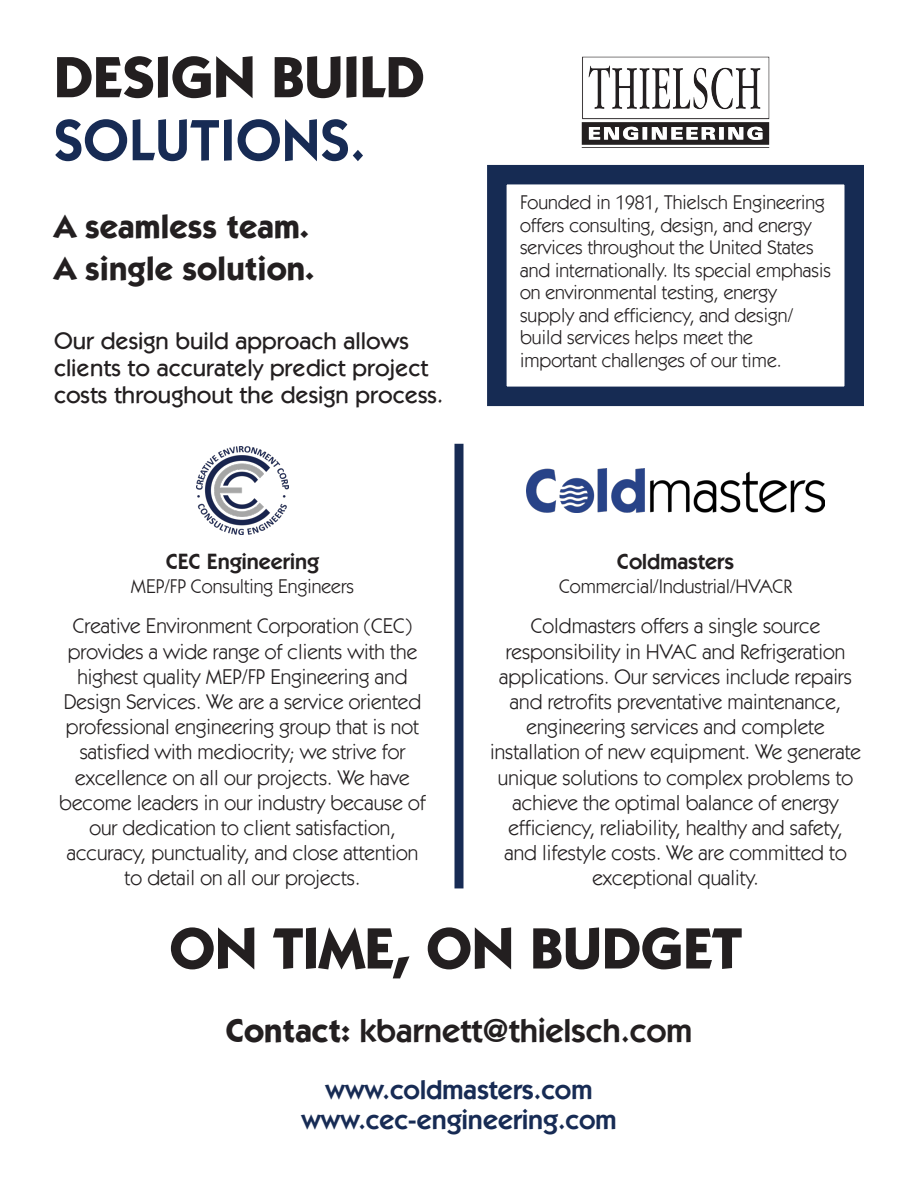
<style>
.page{position:relative;width:918px;height:1188px;background:#fff}
.page>*{position:absolute;margin:0;border:0;box-sizing:border-box;transform-origin:0 0}
.t1{font:700 58.5px "ITC Kabel Std";color:#231f20}
.t2{font:600 58.5px "ITC Kabel Std";color:#172b54}
.t3{font:700 33px/41.4px "ITC Kabel Std";color:#231f20}
.t4{font:600 33px "ITC Kabel Std";color:#231f20}
.t5{font:600 27px/30px "ITC Kabel Std";color:#172b54;text-align:center}
.t6{font:500 24px/27px "ITC Kabel Std";color:#231f20}
.t7{font:600 21.75px "ITC Kabel Std";color:#231f20}
.t8{font:21px/25.2px "ITC Kabel Std";color:#231f20;text-align:center}
.t9{font:19.5px/22.5px "ITC Kabel Std";color:#231f20}
.s1{font-weight:700}
</style>
<div class="page">
<div style="left:487px;top:165px;width:377px;height:241px;border:20px solid #162b53"></div>
<div style="left:454px;top:444px;width:10px;height:444px;background:#172b54"></div>
<img style="left:196px;top:447px;width:92px;height:88px">
<img style="left:526px;top:469px;width:299px;height:44px">
<img style="left:581px;top:56px;width:189px;height:92px">
<h1 class="t1" style="left:54px;top:42px;width:372px">DESIGN BUILD</h1>
<h1 class="t2" style="left:54px;top:106px;width:314px">SOLUTIONS.</h1>
<h2 class="t3" style="left:54px;top:206px;width:262px">A seamless team.<br>A single solution.</h2>
<p class="t6" style="left:54px;top:327px;width:391px">Our design build approach allows clients to accurately predict project costs throughout the design process.</p>
<p class="t7" style="left:166px;top:549px;width:155px">CEC Engineering</p>
<p class="t9" style="left:131px;top:575px;width:225px">MEP/FP Consulting Engineers</p>
<p class="t9" style="left:520px;top:191px;width:313px">Founded in 1981, Thielsch Engineering offers consulting, design, and energy services throughout the United States and internationally. Its special emphasis on environmental testing, energy supply and efficiency, and design/ build services helps meet the important challenges of our time.</p>
<p class="t7" style="left:617px;top:549px;width:119px">Coldmasters</p>
<p class="t9" style="left:559px;top:575px;width:234px">Commercial/Industrial/HVACR</p>
<p class="t8" style="left:59px;top:614px;width:368px">Creative Environment Corporation (CEC) provides a wide range of clients with the highest quality MEP/FP Engineering and Design Services. We are a service oriented professional engineering group that is not satisfied with mediocrity; we strive for excellence on all our projects. We have become leaders in our industry because of our dedication to client satisfaction, accuracy, punctuality, and close attention to detail on all our projects.</p>
<p class="t8" style="left:490px;top:614px;width:373px">Coldmasters offers a single source responsibility in HVAC and Refrigeration applications. Our services include repairs and retrofits preventative maintenance, engineering services and complete installation of new equipment. We generate unique solutions to complex problems to achieve the optimal balance of energy efficiency, reliability, healthy and safety, and lifestyle costs. We are committed to exceptional quality.</p>
<h1 class="t1" style="left:170px;top:913px;width:574px">ON TIME, ON BUDGET</h1>
<h2 class="t4" style="left:226px;top:1012px;width:468px"><span class="s1">Contact:</span> kbarnett@thielsch.com</h2>
<p class="t5" style="left:301px;top:1075px;width:317px">www.coldmasters.com www.cec-engineering.com</p>
</div>
